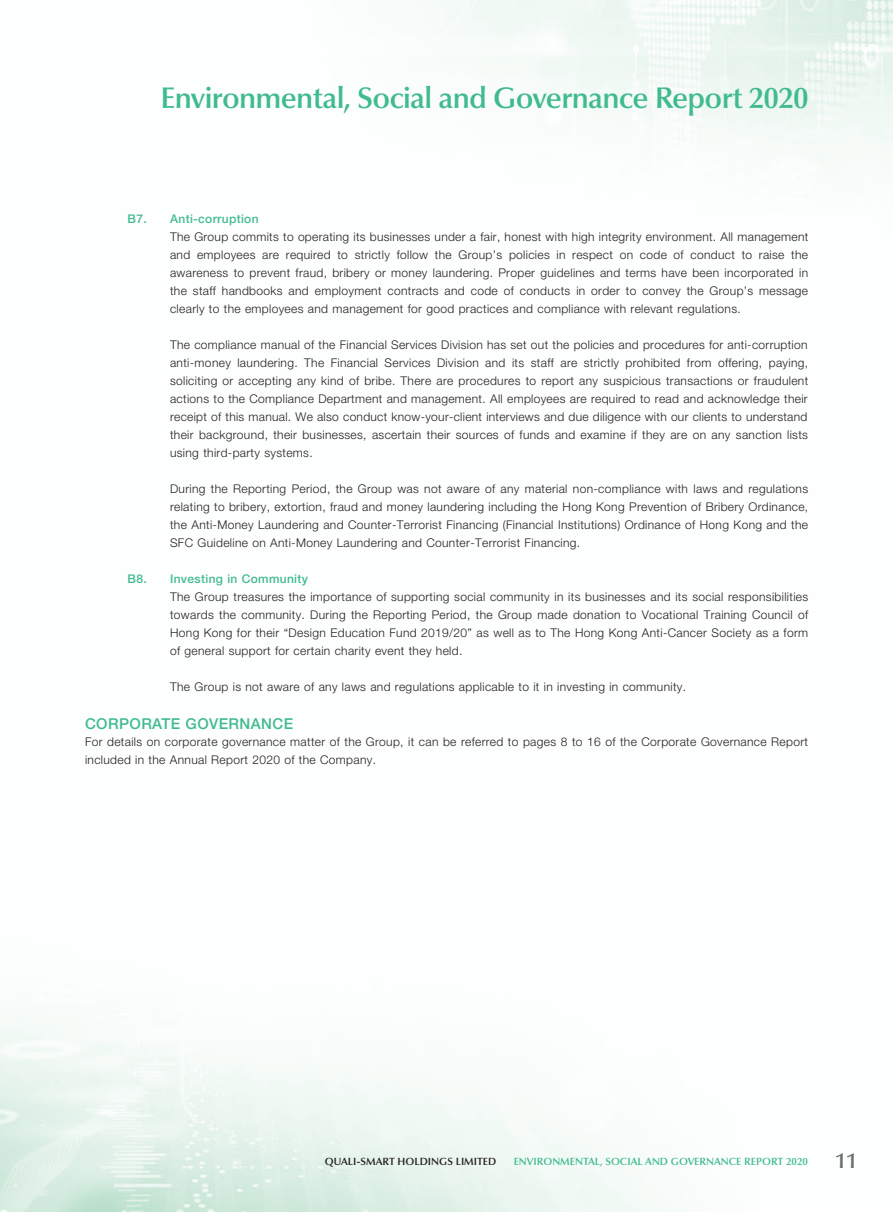
<style>
.page{position:relative;width:893px;height:1212px;background:#fff}
.page>*{position:absolute;margin:0;border:0;box-sizing:border-box;transform-origin:0 0}
.t1{font:600 30px "Optima LT Std";letter-spacing:-.025em;color:#40bb8e}
._01_H1{font:500 15px "Helvetica Neue LT Std";letter-spacing:.03em;color:#40bb8e}
._00_txt{font:300 12px/18px "Helvetica Neue LT Std";letter-spacing:.03em;color:#231f20;text-align:justify}
._02_H2{font:500 12px "Helvetica Neue LT Std";letter-spacing:.03em;color:#40bb8e}
.t2{font:600 10.5px "Optima LT Std";color:#40bb8e}
.t3{font:600 10.5px "Optima LT Std";color:#231f20}
.s1{font-size:21.75px;color:#6c6d70}
</style>
<div class="page">
<img style="left:0;top:0;width:893px;height:1212px">
<h1 class="t1" style="left:160px;top:80px;width:650px">Environmental, Social and Governance Report 2020</h1>
<p class="_02_H2" style="left:128px;top:211px;width:133px">B7. Anti-corruption</p>
<p class="_00_txt" style="left:170px;top:227px;width:640px">The Group commits to operating its businesses under a fair, honest with high integrity environment. All management and employees are required to strictly follow the Group’s policies in respect on code of conduct to raise the awareness to prevent fraud, bribery or money laundering. Proper guidelines and terms have been incorporated in the staff handbooks and employment contracts and code of conducts in order to convey the Group’s message clearly to the employees and management for good practices and compliance with relevant regulations.</p>
<p class="_00_txt" style="left:170px;top:335px;width:640px">The compliance manual of the Financial Services Division has set out the policies and procedures for anti-corruption anti-money laundering. The Financial Services Division and its staff are strictly prohibited from offering, paying, soliciting or accepting any kind of bribe. There are procedures to report any suspicious transactions or fraudulent actions to the Compliance Department and management. All employees are required to read and acknowledge their receipt of this manual. We also conduct know-your-client interviews and due diligence with our clients to understand their background, their businesses, ascertain their sources of funds and examine if they are on any sanction lists using third-party systems.</p>
<p class="_00_txt" style="left:170px;top:479px;width:640px">During the Reporting Period, the Group was not aware of any material non-compliance with laws and regulations relating to bribery, extortion, fraud and money laundering including the Hong Kong Prevention of Bribery Ordinance, the Anti-Money Laundering and Counter-Terrorist Financing (Financial Institutions) Ordinance of Hong Kong and the SFC Guideline on Anti-Money Laundering and Counter-Terrorist Financing.</p>
<p class="_02_H2" style="left:128px;top:571px;width:182px">B8. Investing in Community</p>
<p class="_00_txt" style="left:170px;top:587px;width:640px">The Group treasures the importance of supporting social community in its businesses and its social responsibilities towards the community. During the Reporting Period, the Group made donation to Vocational Training Council of Hong Kong for their “Design Education Fund 2019/20” as well as to The Hong Kong Anti-Cancer Society as a form of general support for certain charity event they held.</p>
<p class="_00_txt" style="left:170px;top:677px;width:518px">The Group is not aware of any laws and regulations applicable to it in investing in community.</p>
<p class="_01_H1" style="left:85px;top:715px;width:210px">CORPORATE GOVERNANCE</p>
<p class="_00_txt" style="left:85px;top:733px;width:724px">For details on corporate governance matter of the Group, it can be referred to pages 8 to 16 of the Corporate Governance Report included in the Annual Report 2020 of the Company.</p>
<p class="t3" style="left:325px;top:1155px;width:173px">QUALI-SMART HOLDINGS LIMITED</p>
<p class="t2" style="left:514px;top:1155px;width:345px">ENVIRONMENTAL, SOCIAL AND GOVERNANCE REPORT 2020 <span class="s1">11</span></p>
</div>
